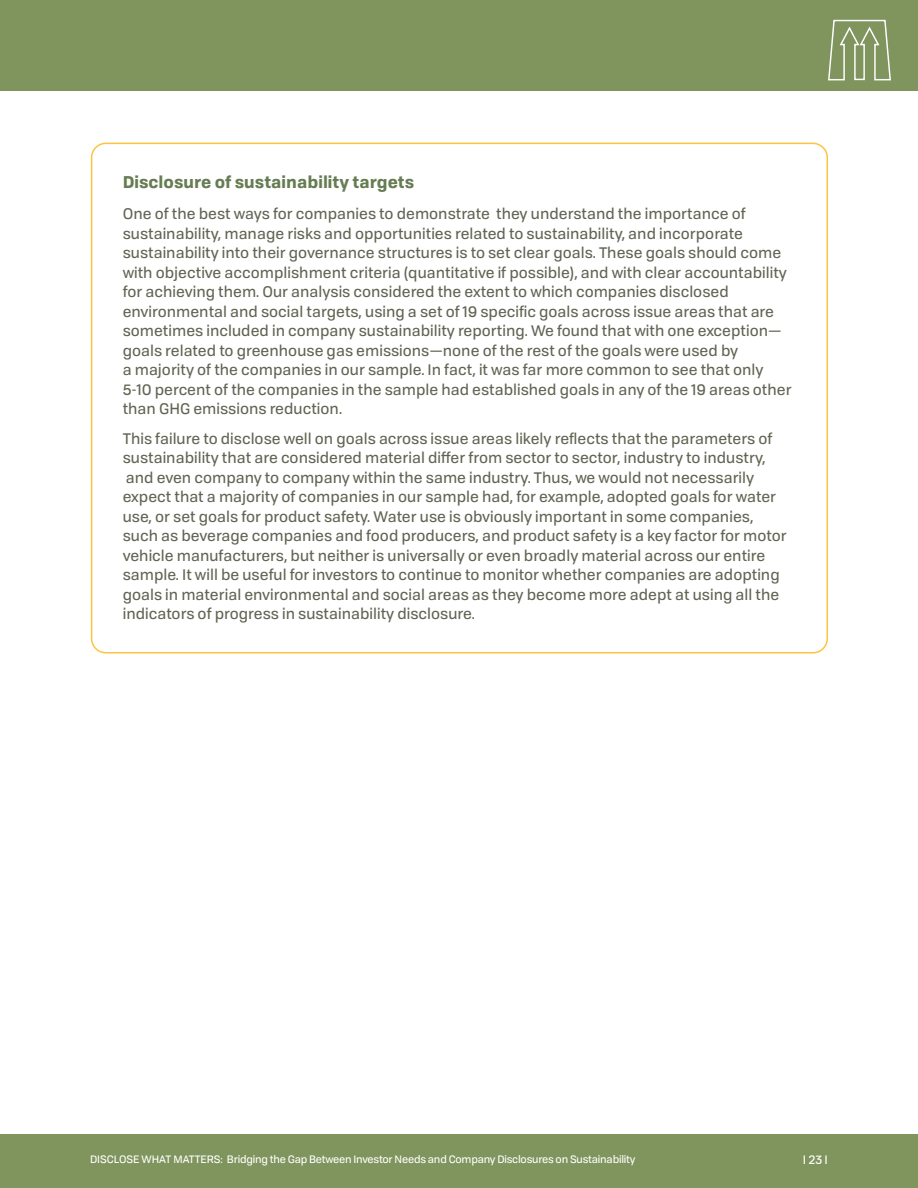
<style>
.page{position:relative;width:918px;height:1188px;background:#fff}
.page>*{position:absolute;margin:0;border:0;box-sizing:border-box;transform-origin:0 0}
.t1{font:700 16.5px "Tofino";color:#667c52}
.t2{font:15px/19.5px "Tofino";color:#636354}
.t3{font:12px "Tofino";color:#fff}
.t4{font:10.5px "Tofino";letter-spacing:-.02em;color:#fff}
</style>
<div class="page">
<div style="left:0;top:1134px;width:918px;height:54px;background:#80945d"></div>
<div style="left:0;top:0;width:918px;height:91px;background:#80945d"></div>
<svg style="left:828px;top:20px;width:63px;height:60px"></svg>
<svg style="left:91px;top:143px;width:737px;height:511px"></svg>
<p class="t1" style="left:123px;top:172px;width:293px">Disclosure of sustainability targets</p>
<p class="t2" style="left:123px;top:204px;width:671px">one of the best ways for companies to demonstrate they understand the importance of sustainability, manage risks and opportunities related to sustainability, and incorporate sustainability into their governance structures is to set clear goals. these goals should come with objective accomplishment criteria (quantitative if possible), and with clear accountability for achieving them. our analysis considered the extent to which companies disclosed environmental and social targets, using a set of 19 specific goals across issue areas that are sometimes included in company sustainability reporting. we found that with one exception— goals related to greenhouse gas emissions—none of the rest of the goals were used by<br>a majority of the companies in our sample. In fact, it was far more common to see that only 5-10 percent of the companies in the sample had established goals in any of the 19 areas other than GhG emissions reduction.</p>
<p class="t2" style="left:123px;top:429px;width:666px">this failure to disclose well on goals across issue areas likely reflects that the parameters of sustainability that are considered material differ from sector to sector, industry to industry, and even company to company within the same industry. thus, we would not necessarily expect that a majority of companies in our sample had, for example, adopted goals for water use, or set goals for product safety. water use is obviously important in some companies, such as beverage companies and food producers, and product safety is a key factor for motor vehicle manufacturers, but neither is universally or even broadly material across our entire sample. It will be useful for investors to continue to monitor whether companies are adopting goals in material environmental and social areas as they become more adept at using all the indicators of progress in sustainability disclosure.</p>
<p class="t4" style="left:90px;top:1153px;width:547px">DISCloSE whAt mAttErS: Bridging the Gap Between Investor Needs and Company Disclosures on Sustainability</p>
<p class="t3" style="left:803px;top:1153px;width:27px">I 23I</p>
</div>
